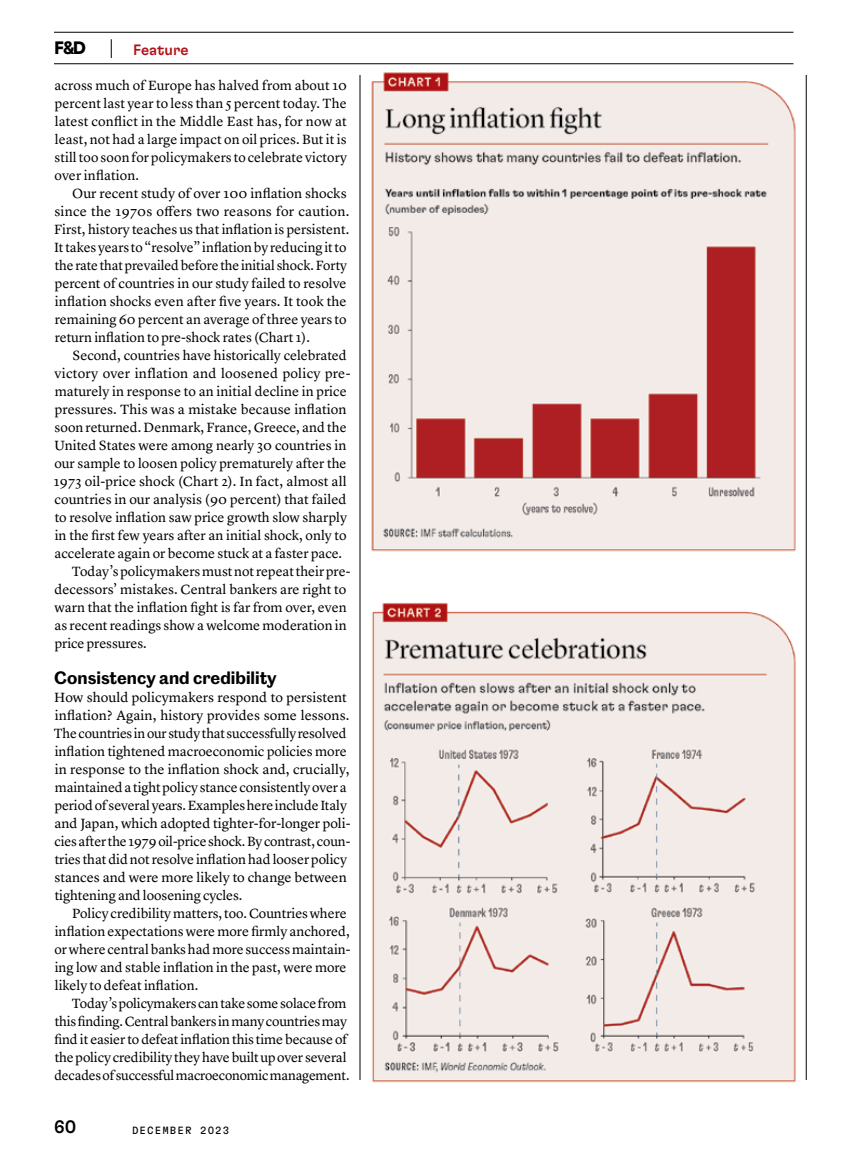
<style>
.page{position:relative;width:864px;height:1161px;background:#fff}
.page>*{position:absolute;margin:0;border:0;box-sizing:border-box;transform-origin:0 0}
.t1{font:700 18px "GT Flexa";color:#000}
.t2{font:500 18px "GT Flexa";color:#000}
.t3{font:600 16.5px "Caslon Doric";color:#000}
.t4{font:500 15px "GT Flexa";color:#b11116}
.t5{font:13.8px/18px "Lyon Text";color:#000}
.t6{font:10.5px "GT Flexa Mono";letter-spacing:.1em;color:#000}
</style>
<div class="page">
<svg style="left:111px;top:39px;width:1px;height:19px"></svg>
<hr style="left:54px;top:32px;width:740px;height:1px;background:#000">
<hr style="left:54px;top:63px;width:740px;height:1px;background:#000">
<hr style="left:806px;top:75px;width:1px;height:1005px;background:#000">
<hr style="left:360px;top:75px;width:1px;height:1005px;background:#000">
<img style="left:371px;top:72px;width:425px;height:480px">
<img style="left:372px;top:602px;width:424px;height:481px">
<h1 class="t1" style="left:54px;top:37px;width:33px">F&amp;D</h1>
<p class="t4" style="left:133px;top:40px;width:57px">Feature</p>
<p class="t5" style="left:54px;top:75px;width:294px;text-align:justify">across much of Europe has halved from about 10 percent last year to less than 5 percent today. The latest conflict in the Middle East has, for now at least, not had a large impact on oil prices. But it is still too soon for policymakers to celebrate victory over inflation.</p>
<p class="t5" style="left:54px;top:183px;width:297px;text-indent:18px">Our recent study of over 100 inflation shocks since the 1970s offers two reasons for caution.<br>First, history teaches us that inflation is persistent.<br>It takes years to “resolve” inflation by reducing it to the rate that prevailed before the initial shock. Forty percent of countries in our study failed to resolve inflation shocks even after five years. It took the remaining 60 percent an average of three years to return inflation to pre-shock rates (Chart 1).</p>
<p class="t5" style="left:73px;top:345px;width:275px">Second, countries have historically celebrated</p>
<p class="t5" style="left:55px;top:363px;width:298px">victory over inflation and loosened policy pre-</p>
<p class="t5" style="left:55px;top:381px;width:293px">maturely in response to an initial decline in price</p>
<p class="t5" style="left:55px;top:399px;width:293px">pressures. This was a mistake because inflation</p>
<p class="t5" style="left:55px;top:417px;width:294px">soon returned. Denmark, France, Greece, and the</p>
<p class="t5" style="left:54px;top:435px;width:294px">United States were among nearly 30 countries in</p>
<p class="t5" style="left:54px;top:453px;width:294px">our sample to loosen policy prematurely after the</p>
<p class="t5" style="left:54px;top:471px;width:294px">1973 oil-price shock (Chart 2). In fact, almost all</p>
<p class="t5" style="left:54px;top:489px;width:294px">countries in our analysis (90 percent) that failed</p>
<p class="t5" style="left:55px;top:507px;width:294px">to resolve inflation saw price growth slow sharply</p>
<p class="t5" style="left:55px;top:525px;width:293px">in the first few years after an initial shock, only to</p>
<p class="t5" style="left:55px;top:543px;width:289px">accelerate again or become stuck at a faster pace.</p>
<p class="t5" style="left:72px;top:561px;width:280px">Today’s policymakers must not repeat their pre-</p>
<p class="t5" style="left:54px;top:579px;width:293px">decessors’ mistakes. Central bankers are right to</p>
<p class="t5" style="left:55px;top:597px;width:294px">warn that the inflation fight is far from over, even</p>
<p class="t5" style="left:55px;top:615px;width:294px">as recent readings show a welcome moderation in</p>
<p class="t5" style="left:55px;top:633px;width:94px">price pressures.</p>
<p class="t3" style="left:54px;top:665px;width:224px">Consistency and credibility</p>
<p class="t5" style="left:54px;top:687px;width:298px">How should policymakers respond to persistent inflation? Again, history provides some lessons.<br>The countries in our study that successfully resolved inflation tightened macroeconomic policies more in response to the inflation shock and, crucially, maintained a tight policy stance consistently over a period of several years. Examples here include Italy and Japan, which adopted tighter-for-longer poli&shy;cies after the 1979 oil-price shock. By contrast, coun&shy;tries that did not resolve inflation had looser policy stances and were more likely to change between tightening and loosening cycles.</p>
<p class="t5" style="left:54px;top:903px;width:298px;text-indent:18px">Policy credibility matters, too. Countries where inflation expectations were more firmly anchored, or where central banks had more success maintain&shy;ing low and stable inflation in the past, were more likely to defeat inflation.</p>
<p class="t5" style="left:54px;top:993px;width:297px;text-indent:17px">Today’s policymakers can take some solace from this finding. Central bankers in many countries may find it easier to defeat inflation this time because of the policy credibility they have built up over several decades of successful macroeconomic management.</p>
<h1 class="t2" style="left:54px;top:1116px;width:24px">60</h1>
<p class="t6" style="left:132px;top:1124px;width:99px">DECEMBER 2023</p>
</div>
